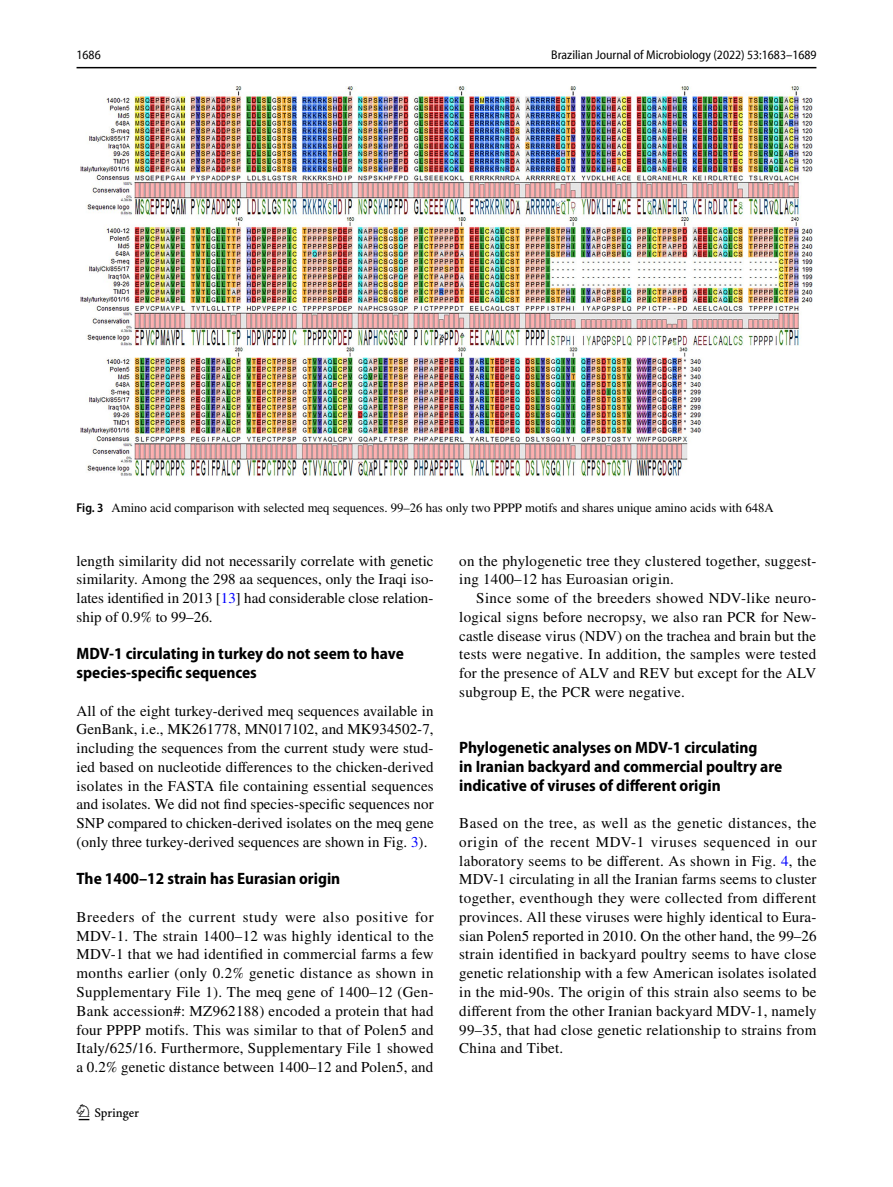
<style>
.page{position:relative;width:893px;height:1187px;background:#fff}
.page>*{position:absolute;margin:0;border:0;box-sizing:border-box;transform-origin:0 0}
.t1{font:22.5px "Springnew Regular 2";color:#000}
.t2{font:700 semi-condensed 16.5px/18.8px "Myriad Pro";color:#000}
.t3{font:15px/18.8px "STIX";letter-spacing:.015em;color:#000;text-align:justify}
.t4{font:12.75px "STIX";color:#000}
.t5{font:semi-condensed 12.75px "Myriad Pro Unic";color:#000}
.s1{font-family:"Myriad Pro";font-weight:600;font-stretch:semi-condensed}
.s2{color:#00f}
</style>
<div class="page">
<hr style="left:77px;top:67px;width:739px;height:1px;background:#000">
<img style="left:81px;top:87px;width:731px;height:390px">
<p class="t5" style="left:77px;top:50px;width:26px">1686</p>
<p class="t5" style="left:551px;top:50px;width:267px">Brazilian Journal of Microbiology (2022) 53:1683–1689</p>
<p class="t4" style="left:77px;top:499px;width:699px"><span class="s1">Fig. 3</span> Amino acid comparison with selected meq sequences. 99–26 has only two PPPP motifs and shares unique amino acids with 648A</p>
<p class="t3" style="left:77px;top:552px;width:359px">length similarity did not necessarily correlate with genetic similarity. Among the 298 aa sequences, only the Iraqi iso&shy;lates identified in 2013 [<span class="s2">13</span>] had considerable close relation&shy;ship of 0.9% to 99–26.</p>
<p class="t2" style="left:77px;top:644px;width:329px">MDV‑1 circulating in turkey do not seem to have species‑specific sequences</p>
<p class="t3" style="left:77px;top:702px;width:359px">All of the eight turkey-derived meq sequences available in GenBank, i.e., MK261778, MN017102, and MK934502-7, including the sequences from the current study were stud&shy;ied based on nucleotide differences to the chicken-derived isolates in the FASTA file containing essential sequences and isolates. We did not find species-specific sequences nor SNP compared to chicken-derived isolates on the meq gene (only three turkey-derived sequences are shown in Fig. <span class="s2">3</span>).</p>
<p class="t2" style="left:77px;top:869px;width:265px">The 1400–12 strain has Eurasian origin</p>
<p class="t3" style="left:77px;top:908px;width:359px">Breeders of the current study were also positive for MDV-1. The strain 1400–12 was highly identical to the MDV-1 that we had identified in commercial farms a few months earlier (only 0.2% genetic distance as shown in Supplementary File 1). The meq gene of 1400–12 (Gen-Bank accession#: MZ962188) encoded a protein that had four PPPP motifs. This was similar to that of Polen5 and Italy/625/16. Furthermore, Supplementary File 1 showed a 0.2% genetic distance between 1400–12 and Polen5, and</p>
<h1 class="t1" style="left:79px;top:1104px;width:62px">1 3</h1>
<p class="t3" style="left:459px;top:552px;width:359px">on the phylogenetic tree they clustered together, suggest&shy;ing 1400–12 has Euroasian origin.</p>
<p class="t3" style="left:459px;top:589px;width:359px;text-indent:17px">Since some of the breeders showed NDV-like neuro&shy;logical signs before necropsy, we also ran PCR for New&shy;castle disease virus (NDV) on the trachea and brain but the tests were negative. In addition, the samples were tested for the presence of ALV and REV but except for the ALV subgroup E, the PCR were negative.</p>
<p class="t2" style="left:459px;top:738px;width:325px">Phylogenetic analyses on MDV‑1 circulating<br>in Iranian backyard and commercial poultry are indicative of viruses of different origin</p>
<p class="t3" style="left:459px;top:814px;width:359px">Based on the tree, as well as the genetic distances, the origin of the recent MDV-1 viruses sequenced in our laboratory seems to be different. As shown in Fig. <span class="s2">4</span>, the MDV-1 circulating in all the Iranian farms seems to cluster together, eventhough they were collected from different provinces. All these viruses were highly identical to Eura&shy;sian Polen5 reported in 2010. On the other hand, the 99–26 strain identified in backyard poultry seems to have close genetic relationship with a few American isolates isolated in the mid-90s. The origin of this strain also seems to be different from the other Iranian backyard MDV-1, namely 99–35, that had close genetic relationship to strains from China and Tibet.</p>
</div>
